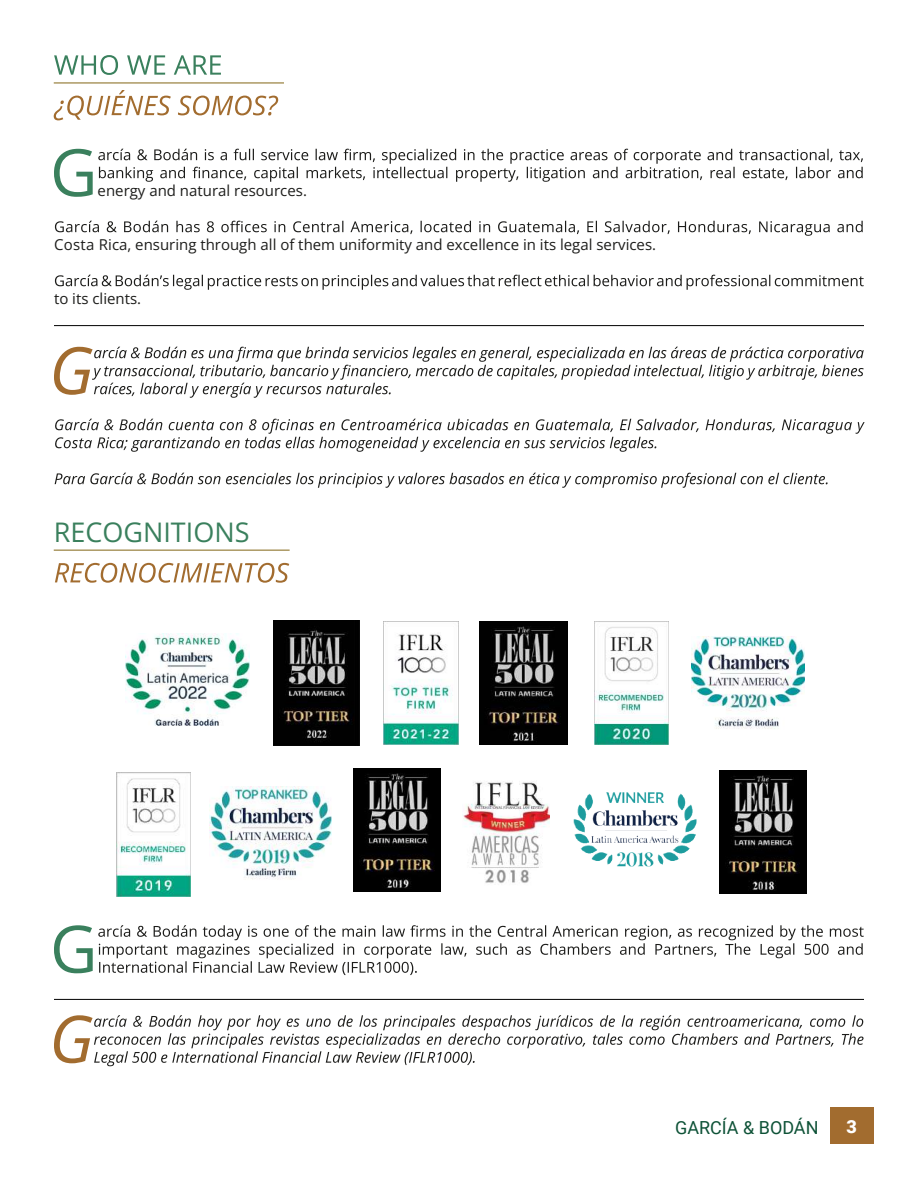
<style>
.page{position:relative;width:918px;height:1188px;background:#fff}
.page>*{position:absolute;margin:0;border:0;box-sizing:border-box;transform-origin:0 0}
.t1{font:65.4px "Open Sans";color:#3a805d}
.t2{font:italic 65.4px "Open Sans";color:#a26c2f}
.t3{font:27px "Open Sans";color:#3a805d}
.t4{font:18px "Roboto";color:#0e5237}
.t5{font:900 18px "Roboto";color:#fff}
.t6{font:15px "Open Sans";color:#1d1d1b}
</style>
<div class="page">
<svg style="left:98px;top:149px;width:765px;height:33px"></svg>
<svg style="left:55px;top:221px;width:808px;height:15px"></svg>
<svg style="left:55px;top:275px;width:809px;height:15px"></svg>
<svg style="left:92px;top:347px;width:772px;height:51px"></svg>
<svg style="left:55px;top:419px;width:810px;height:33px"></svg>
<svg style="left:55px;top:473px;width:773px;height:15px"></svg>
<svg style="left:98px;top:925px;width:766px;height:50px"></svg>
<svg style="left:94px;top:1015px;width:770px;height:51px"></svg>
<svg style="left:54px;top:55px;width:167px;height:20px"></svg>
<svg style="left:54px;top:90px;width:224px;height:30px"></svg>
<svg style="left:55px;top:563px;width:234px;height:20px"></svg>
<hr style="left:54px;top:82px;width:230px;height:2px;background:#ac9963">
<hr style="left:54px;top:549px;width:236px;height:2px;background:#ac9963">
<hr style="left:54px;top:325px;width:810px;height:1px;background:#000">
<hr style="left:54px;top:999px;width:810px;height:1px;background:#000">
<img style="left:480px;top:621px;width:87px;height:124px">
<img style="left:594px;top:621px;width:74px;height:124px">
<img style="left:116px;top:772px;width:75px;height:124px">
<img style="left:692px;top:636px;width:113px;height:93px">
<img style="left:209px;top:787px;width:123px;height:93px">
<img style="left:353px;top:768px;width:88px;height:123px">
<img style="left:719px;top:770px;width:88px;height:123px">
<img style="left:573px;top:792px;width:124px;height:75px">
<img style="left:463px;top:781px;width:87px;height:102px">
<div style="left:830px;top:1108px;width:44px;height:36px;background:#a26c2f"></div>
<img style="left:273px;top:621px;width:87px;height:124px">
<img style="left:126px;top:634px;width:124px;height:92px">
<img style="left:383px;top:622px;width:75px;height:122px">
<h1 class="t1" style="left:50px;top:128px;width:49px">G</h1>
<p class="t6" style="left:98px;top:180px;width:211px">energy and natural resources.</p>
<p class="t6" style="left:54px;top:234px;width:604px">Costa Rica, ensuring through all of them uniformity and excellence in its legal services.</p>
<p class="t6" style="left:54px;top:288px;width:89px">to its clients.</p>
<h1 class="t2" style="left:49px;top:326px;width:46px">G</h1>
<h2 class="t3" style="left:54px;top:514px;width:197px">RECOGNITIONS</h2>
<h1 class="t1" style="left:50px;top:904px;width:49px">G</h1>
<h1 class="t2" style="left:49px;top:994px;width:46px">G</h1>
<p class="t4" style="left:675px;top:1115px;width:145px">GARCÍA &amp; BODÁN</p>
<p class="t5" style="left:847px;top:1114px;width:12px">3</p>
</div>
